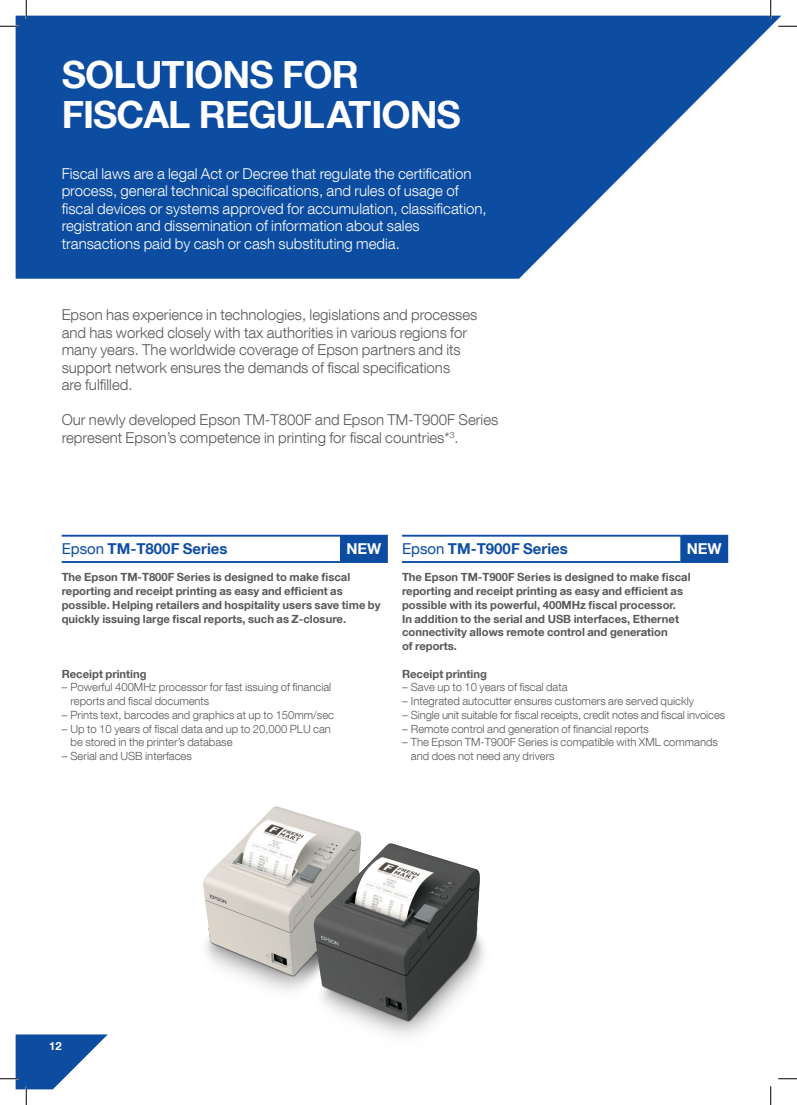
<style>
.page{position:relative;width:797px;height:1105px;background:#fff}
.page>*{position:absolute;margin:0;border:0;box-sizing:border-box;transform-origin:0 0}
.t1{font:700 37.5px/40px "Helvetica Neue LT Com";letter-spacing:-.025em;color:#fff}
.intro_para__12_14-45{font:300 15px/17.5px "Helvetica Neue LT Com";color:#57585a}
.intro_para__12_14-45-2{font:300 15px/17.5px "Helvetica Neue LT Com";color:#fff}
.lock-up_12_14-55roma{font:700 15px "Helvetica Neue LT Com";color:#0d4da1}
.lock-up_12_14-55roma-2{font:700 15px "Helvetica Neue LT Com";color:#fff}
.body__9_11-45light_8{font:300 11.25px/13.8px "Helvetica Neue LT Com";color:#57585a}
.body_bold__9_11-75bo{font:700 11.25px/13.8px "Helvetica Neue LT Com";color:#57585a}
.t2{font:700 11.25px "Helvetica Neue LT Com";color:#fff}
.s1{font-weight:400}
</style>
<div class="page">
<svg style="left:16px;top:16px;width:765px;height:263px;fill:#0d4da1"></svg>
<svg style="left:340px;top:537px;width:388px;height:24px"></svg>
<hr style="left:340px;top:535px;width:48px;height:2px;background:#0d4da1">
<hr style="left:680px;top:535px;width:48px;height:2px;background:#0d4da1">
<hr style="left:62px;top:535px;width:278px;height:2px;background:#0d4da1">
<hr style="left:402px;top:535px;width:278px;height:2px;background:#0d4da1">
<hr style="left:340px;top:561px;width:48px;height:2px;background:#0d4da1">
<hr style="left:680px;top:561px;width:48px;height:2px;background:#0d4da1">
<hr style="left:62px;top:561px;width:278px;height:2px;background:#0d4da1">
<hr style="left:402px;top:561px;width:278px;height:2px;background:#0d4da1">
<img style="left:203px;top:806px;width:281px;height:230px">
<svg style="left:0;top:25px;width:19px;height:2px"></svg>
<svg style="left:778px;top:25px;width:19px;height:2px"></svg>
<svg style="left:778px;top:1078px;width:19px;height:1px"></svg>
<svg style="left:25px;top:0;width:2px;height:19px"></svg>
<svg style="left:0;top:1034px;width:108px;height:71px"></svg>
<svg style="left:770px;top:0;width:1px;height:19px"></svg>
<svg style="left:770px;top:1086px;width:1px;height:19px"></svg>
<p class="t1" style="left:62px;top:54px;width:401px">SOLUTIONS FOR<br>FISCAL REGULATIONS</p>
<p class="intro_para__12_14-45-2" style="left:62px;top:164px;width:426px">Fiscal laws are a legal Act or Decree that regulate the certification process, general technical specifications, and rules of usage of fiscal devices or systems approved for accumulation, classification, registration and dissemination of information about sales transactions paid by cash or cash substituting media.</p>
<p class="intro_para__12_14-45" style="left:62px;top:306px;width:417px">Epson has experience in technologies, legislations and processes and has worked closely with tax authorities in various regions for many years. The worldwide coverage of Epson partners and its support network ensures the demands of fiscal specifications<br>are fulfilled.</p>
<p class="intro_para__12_14-45" style="left:62px;top:411px;width:438px">Our newly developed Epson TM-T800F and Epson TM-T900F Series represent Epson’s competence in printing for fiscal countries*<sup>3</sup>.</p>
<p class="lock-up_12_14-55roma" style="left:62px;top:539px;width:167px"><span class="s1">Epson</span> TM-T800F Series</p>
<p class="lock-up_12_14-55roma-2" style="left:346px;top:539px;width:36px">NEW</p>
<p class="lock-up_12_14-55roma" style="left:402px;top:539px;width:167px"><span class="s1">Epson</span> TM-T900F Series</p>
<p class="lock-up_12_14-55roma-2" style="left:686px;top:539px;width:36px">NEW</p>
<p class="body_bold__9_11-75bo" style="left:62px;top:570px;width:320px">The Epson TM-T800F Series is designed to make fiscal reporting and receipt printing as easy and efficient as possible. Helping retailers and hospitality users save time by quickly issuing large fiscal reports, such as Z-closure.</p>
<p class="body_bold__9_11-75bo" style="left:402px;top:570px;width:290px">The Epson TM-T900F Series is designed to make fiscal reporting and receipt printing as easy and efficient as possible with its powerful, 400MHz fiscal processor.<br>In addition to the serial and USB interfaces, Ethernet connectivity allows remote control and generation<br>of reports.</p>
<p class="body_bold__9_11-75bo" style="left:402px;top:666px;width:86px">Receipt printing</p>
<p class="body__9_11-45light_8" style="left:402px;top:680px;width:167px">– Save up to 10 years of fiscal data</p>
<p class="body__9_11-45light_8" style="left:402px;top:694px;width:293px">– Integrated autocutter ensures customers are served quickly</p>
<p class="body__9_11-45light_8" style="left:402px;top:708px;width:324px">– Single unit suitable for fiscal receipts, credit notes and fiscal invoices</p>
<p class="body__9_11-45light_8" style="left:402px;top:721px;width:248px">– Remote control and generation of financial reports</p>
<p class="body__9_11-45light_8" style="left:411px;top:735px;width:308px;text-indent:-9px">– The Epson TM-T900F Series is compatible with XML commands and does not need any drivers</p>
<p class="body_bold__9_11-75bo" style="left:62px;top:666px;width:86px">Receipt printing</p>
<p class="body__9_11-45light_8" style="left:71px;top:680px;width:262px;text-indent:-9px">– Powerful 400MHz processor for fast issuing of financial reports and fiscal documents</p>
<p class="body__9_11-45light_8" style="left:62px;top:708px;width:274px">– Prints text, barcodes and graphics at up to 150mm/sec</p>
<p class="body__9_11-45light_8" style="left:71px;top:721px;width:262px;text-indent:-9px">– Up to 10 years of fiscal data and up to 20,000 PLU can be stored in the printer’s database</p>
<p class="body__9_11-45light_8" style="left:62px;top:749px;width:132px">– Serial and USB interfaces</p>
<p class="t2" style="left:49px;top:1038px;width:14px">12</p>
</div>
